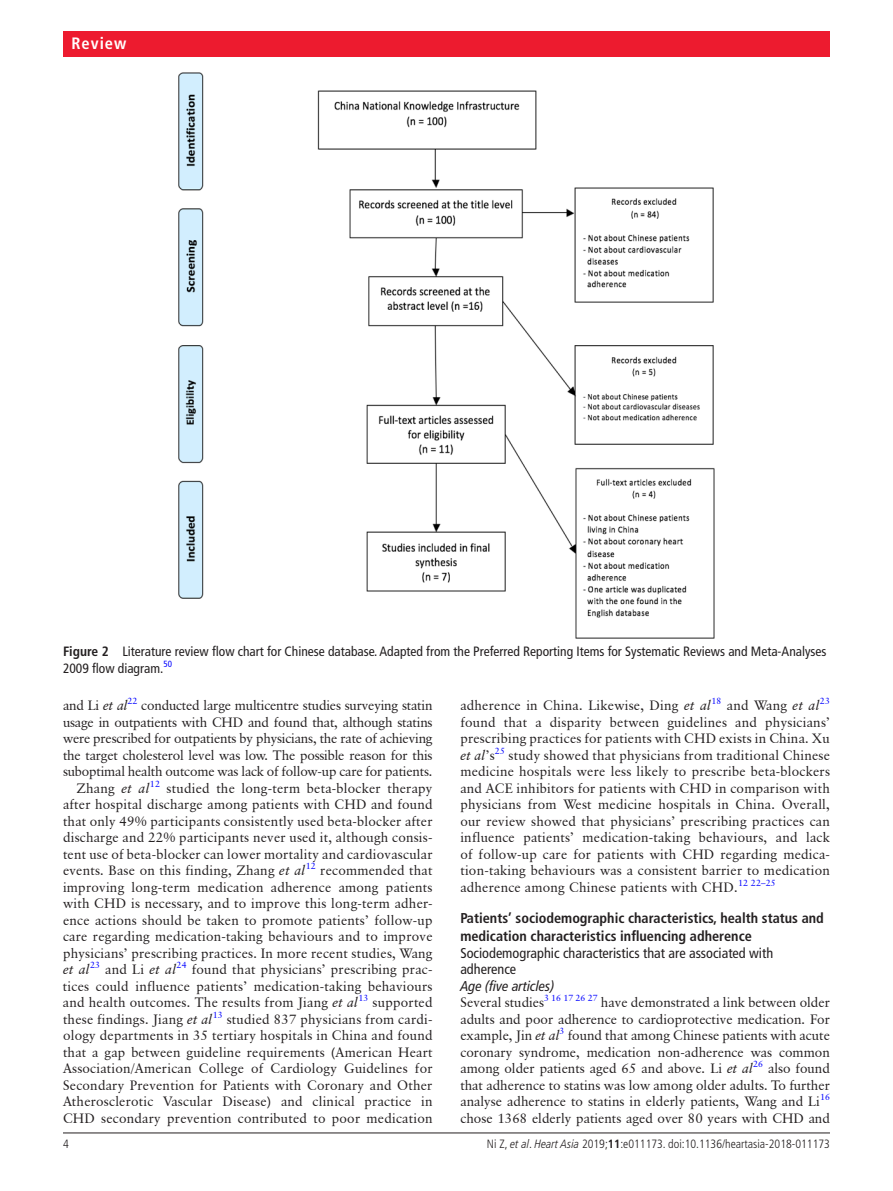
<style>
.page{position:relative;width:893px;height:1191px;background:#fff}
.page>*{position:absolute;margin:0;border:0;box-sizing:border-box;transform-origin:0 0}
.t1{font:700 condensed 16.5px "Frutiger LT Pro";letter-spacing:.055em;color:#fff}
.t2{font:700 condensed 14.25px/18px "Frutiger LT Pro";color:#231f20}
.t3{font:condensed 14.25px/16.5px "Frutiger LT Pro";color:#231f20}
.t4{font:italic condensed 14.25px "Frutiger LT Pro";color:#231f20}
.t5{font:13.5px/16.5px "Classical Garamond BT";letter-spacing:-.015em;color:#231f20;text-align:justify}
.t6{font:condensed 13.5px/16.5px "Frutiger LT Pro";color:#231f20}
.t7{font:13.5px "Classical Garamond BT";letter-spacing:.015em;color:#231f20}
.t8{font:300 condensed 12px "Frutiger LT Pro";color:#231f20}
.t9{font:9px "Classical Garamond BT";color:#00f}
.s1{font-weight:700}
.s2{font-style:italic}
</style>
<div class="page">
<hr style="left:63px;top:1132px;width:767px;height:1px;background:#231f20">
<div style="left:63px;top:31px;width:767px;height:25px;background:#ed1b2f"></div>
<img style="left:178px;top:72px;width:537px;height:566px">
<p class="t1" style="left:72px;top:34px;width:56px">Review</p>
<p class="t6" style="left:63px;top:643px;width:765px"><span class="s1">Figure 2</span> Literature review flow chart for Chinese database. Adapted from the Preferred Reporting Items for Systematic Reviews and Meta-Analyses<br>2009 flow diagram.<sup>50</sup></p>
<p class="t5" style="left:63px;top:697px;width:66px">and Li <span class="s2">et al</span></p>
<p class="t9" style="left:128px;top:695px;width:11px">22</p>
<p class="t5" style="left:141px;top:697px;width:293px">conducted large multicentre studies surveying statin</p>
<p class="t5" style="left:63px;top:713px;width:371px">usage in outpatients with CHD and found that, although statins</p>
<p class="t5" style="left:63px;top:730px;width:371px">were prescribed for outpatients by physicians, the rate of achieving</p>
<p class="t5" style="left:63px;top:746px;width:371px">the target cholesterol level was low. The possible reason for this</p>
<p class="t5" style="left:63px;top:763px;width:371px">suboptimal health outcome was lack of follow-up care for patients.</p>
<p class="t5" style="left:77px;top:779px;width:85px">Zhang <span class="s2">et al</span><sup>12</sup></p>
<p class="t7" style="left:460px;top:697px;width:361px">adherence in China. Likewise, Ding <span class="s2">et al</span><sup>18</sup> and Wang <span class="s2">et al</span></p>
<p class="t9" style="left:820px;top:695px;width:12px">23</p>
<p class="t5" style="left:460px;top:713px;width:371px">found that a disparity between guidelines and physicians’ prescribing practices for patients with CHD exists in China. Xu <span class="s2">et al</span>’s<sup>25</sup> study showed that physicians from traditional Chinese medicine hospitals were less likely to prescribe beta-blockers and ACE inhibitors for patients with CHD in comparison with physicians from West medicine hospitals in China. Overall, our review showed that physicians’ prescribing practices can influence patients’ medication-taking behaviours, and lack of follow-up care for patients with CHD regarding medica&shy;tion-taking behaviours was a consistent barrier to medication adherence among Chinese patients with CHD.<sup>12</sup> <sup>22–25</sup></p>
<p class="t2" style="left:460px;top:909px;width:365px">Patients’ sociodemographic characteristics, health status and medication characteristics influencing adherence</p>
<p class="t3" style="left:460px;top:944px;width:314px">Sociodemographic characteristics that are associated with adherence</p>
<p class="t4" style="left:460px;top:977px;width:96px">Age (five articles)</p>
<p class="t5" style="left:460px;top:994px;width:371px">Several studies<sup>3</sup> <sup>16</sup> <sup>17</sup> <sup>26</sup> <sup>27</sup> have demonstrated a link between older adults and poor adherence to cardioprotective medication. For example, Jin <span class="s2">et al</span><sup>3</sup> found that among Chinese patients with acute coronary syndrome, medication non-adherence was common among older patients aged 65 and above. Li <span class="s2">et al</span><sup>26</sup> also found that adherence to statins was low among older adults. To further analyse adherence to statins in elderly patients, Wang and Li<sup>16 </sup>chose 1368 elderly patients aged over 80 years with CHD and</p>
<p class="t5" style="left:63px;top:779px;width:371px;text-indent:104px">studied the long-term beta-blocker therapy after hospital discharge among patients with CHD and found that only 49% participants consistently used beta-blocker after discharge and 22% participants never used it, although consis&shy;tent use of beta-blocker can lower mortality and cardiovascular events. Base on this finding, Zhang <span class="s2">et al</span><sup>12</sup> recommended that improving long-term medication adherence among patients with CHD is necessary, and to improve this long-term adher&shy;ence actions should be taken to promote patients’ follow-up care regarding medication-taking behaviours and to improve physicians’ prescribing practices. In more recent studies, Wang <span class="s2">et al</span><sup>23</sup> and Li <span class="s2">et al</span></p>
<p class="t9" style="left:177px;top:959px;width:12px">24</p>
<p class="t5" style="left:63px;top:961px;width:371px;text-indent:129px">found that physicians’ prescribing prac&shy;tices could influence patients’ medication-taking behaviours and health outcomes. The results from Jiang <span class="s2">et al</span><sup>13</sup> supported these findings. Jiang <span class="s2">et al</span><sup>13</sup> studied 837 physicians from cardi&shy;ology departments in 35 tertiary hospitals in China and found that a gap between guideline requirements (American Heart Association/American College of Cardiology Guidelines for Secondary Prevention for Patients with Coronary and Other Atherosclerotic Vascular Disease) and clinical practice in CHD secondary prevention contributed to poor medication</p>
<p class="t8" style="left:63px;top:1136px;width:7px">4</p>
<p class="t8" style="left:487px;top:1136px;width:345px">Ni Z, <span class="s2">et al</span>. <span class="s2">Heart Asia</span> 2019;<span class="s1">11</span>:e011173. doi:10.1136/heartasia-2018-011173</p>
</div>
